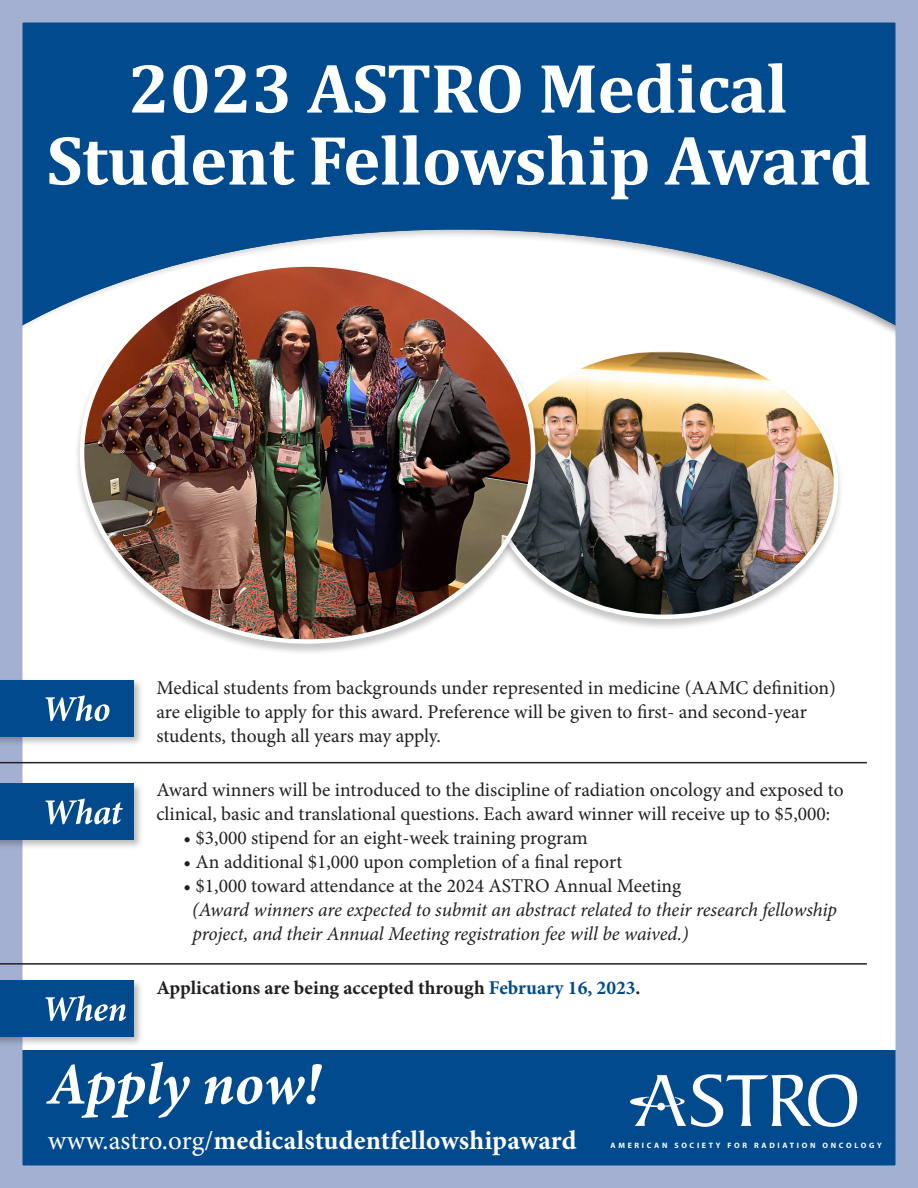
<style>
.page{position:relative;width:918px;height:1188px;background:#fff}
.page>*{position:absolute;margin:0;border:0;box-sizing:border-box;transform-origin:0 0}
.t1{font:700 27px "Minion Pro";letter-spacing:.005em;color:#fff}
.t2{font:19.5px/24px "Minion Pro";color:#231f20}
.t3{font:italic 19.5px "Minion Pro";letter-spacing:-.01em;color:#231f20}
.t4{font:700 19.5px "Minion Pro";color:#231f20}
.t5{font:700 7.8px "Myriad Pro";letter-spacing:.345em;color:#fff}
.s1{color:#004a8d}
.s2{font-weight:400}
</style>
<div class="page">
<div style="left:0;top:10px;width:918px;height:351px;background:#004a8d"></div>
<div style="left:0;top:229px;width:918px;height:552px;background:#231f20;opacity:.75"></div>
<div style="left:12px;top:629px;width:896px;height:216px;background:#fff"></div>
<svg style="left:49px;top:135px;width:820px;height:64px"></svg>
<svg style="left:132px;top:63px;width:654px;height:50px"></svg>
<div style="left:0;top:1050px;width:918px;height:121px;background:#004a8d"></div>
<div style="left:0;top:0;width:918px;height:1188px;border:22px solid #a3b0d2"></div>
<div style="left:484px;top:346px;width:360px;height:284px;background:#231f20;opacity:.25"></div>
<img style="left:541px;top:352px;width:295px;height:265px">
<div style="left:74px;top:262px;width:467px;height:393px;background:#231f20;opacity:.25"></div>
<img style="left:82px;top:265px;width:451px;height:376px">
<div style="left:0;top:678px;width:144px;height:68px;background:#231f20;opacity:.3"></div>
<div style="left:0;top:680px;width:134px;height:56px;background:#004a8d"></div>
<svg style="left:45px;top:695px;width:64px;height:26px"></svg>
<div style="left:0;top:781px;width:143px;height:69px;background:#231f20;opacity:.3"></div>
<div style="left:0;top:784px;width:134px;height:56px;background:#004a8d"></div>
<svg style="left:45px;top:799px;width:78px;height:25px"></svg>
<div style="left:0;top:978px;width:143px;height:69px;background:#231f20;opacity:.3"></div>
<div style="left:0;top:981px;width:134px;height:56px;background:#004a8d"></div>
<svg style="left:45px;top:995px;width:81px;height:26px"></svg>
<svg style="left:630px;top:1074px;width:227px;height:53px"></svg>
<hr style="left:0;top:762px;width:867px;height:1px;background:#231f20">
<hr style="left:0;top:963px;width:867px;height:2px;background:#231f20">
<svg style="left:46px;top:1062px;width:276px;height:56px"></svg>
<p class="t2" style="left:156px;top:676px;width:681px">Medical students from backgrounds under represented in medicine (AAMC definition) are eligible to apply for this award. Preference will be given to first- and second-year students, though all years may apply.</p>
<p class="t2" style="left:156px;top:778px;width:689px">Award winners will be introduced to the discipline of radiation oncology and exposed to clinical, basic and translational questions. Each award winner will receive up to $5,000:</p>
<p class="t2" style="left:183px;top:826px;width:406px">• $3,000 stipend for an eight-week training program</p>
<p class="t2" style="left:183px;top:850px;width:440px">• An additional $1,000 upon completion of a final report</p>
<p class="t2" style="left:183px;top:874px;width:499px">• $1,000 toward attendance at the 2024 ASTRO Annual Meeting</p>
<p class="t3" style="left:192px;top:896px;width:646px">(Award winners are expected to submit an abstract related to their research fellowship</p>
<p class="t3" style="left:192px;top:920px;width:498px">project, and their Annual Meeting registration fee will be waived.)</p>
<p class="t4" style="left:156px;top:974px;width:486px">Applications are being accepted through <span class="s1">February 16, 2023</span>.</p>
<p class="t1" style="left:48px;top:1121px;width:530px"><span class="s2">www.astro.org/</span>medicalstudentfellowshipaward</p>
<p class="t5" style="left:611px;top:1140px;width:273px">AMERICAN SOCIETY FOR RADIATION ONCOLOGY</p>
</div>
